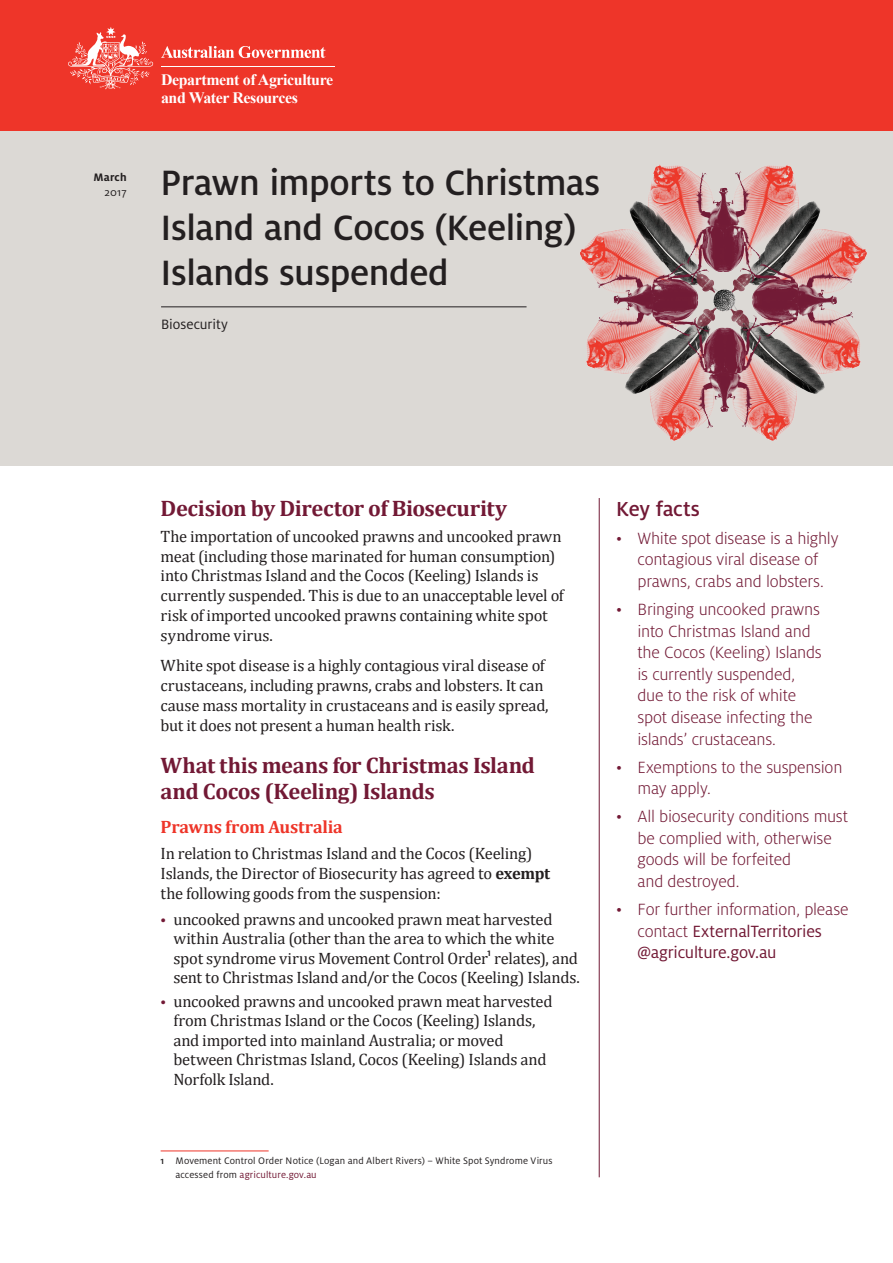
<style>
.page{position:relative;width:893px;height:1263px;background:#fff}
.page>*{position:absolute;margin:0;border:0;box-sizing:border-box;transform-origin:0 0}
.Cover_Heading_1{font:500 39px/45px "Milo Pro";letter-spacing:-.01em;color:#231f20}
.Sub_Heading_2{font:700 22.5px/25.5px "Cambria";letter-spacing:-.015em;color:#721935}
.Key_Points_Header{font:500 22.5px "Milo Pro";letter-spacing:-.01em;color:#721935}
.t1{font:300 18px/21.6px "Milo Pro";letter-spacing:-.015em;color:#721935}
.t2{font:18px/21.6px "Milo Pro";letter-spacing:-.015em;color:#721935}
.Sub_Heading_3{font:700 18px "Cambria";letter-spacing:-.01em;color:#ee3529}
.Body_copy{font:16.5px/19.8px "Cambria";letter-spacing:-.01em;color:#231f20}
.t3{font:700 15.9px/18px "Times New Roman";letter-spacing:-.025em;color:#fff}
.Strategic_Focus_Area{font:15px "Milo Pro";letter-spacing:-.005em;color:#231f20}
.Date{font:700 12px "Milo Pro";letter-spacing:.01em;color:#231f20}
.Date-2{font:12px "Milo Pro";color:#231f20}
.Table_Footnote{font:10.5px/13.5px "Milo Pro";letter-spacing:.01em;color:#231f20}
.t4{font:700 8.7px "Milo Pro";color:#231f20}
.s1{font-weight:700}
.s2{font-size:12.75px;color:#721935}
.s3{font-weight:500}
.s4{color:#721935}
.s5{font-weight:300}
</style>
<div class="page">
<div style="left:0;top:130px;width:893px;height:336px;background:#dcd9d5"></div>
<div style="left:0;top:0;width:893px;height:130px;background:#ee3529"></div>
<svg style="left:161px;top:46px;width:164px;height:12px"></svg>
<hr style="left:161px;top:66px;width:174px;height:1px;background:#fff">
<svg style="left:68px;top:27px;width:85px;height:62px"></svg>
<hr style="left:161px;top:1151px;width:108px;height:1px;background:#ee3529">
<hr style="left:599px;top:498px;width:1px;height:679px;background:#721935">
<img style="left:580px;top:164px;width:287px;height:277px">
<hr style="left:161px;top:306px;width:366px;height:1px;background:#231f20">
<p class="Date" style="left:94px;top:171px;width:35px">March</p>
<p class="Date-2" style="left:104px;top:185px;width:24px">2017</p>
<p class="t3" style="left:161px;top:71px;width:174px">Department of Agriculture and Water Resources</p>
<p class="Cover_Heading_1" style="left:161px;top:161px;width:441px">Prawn imports to Christmas<br>Island and Cocos (Keeling)<br>Islands suspended</p>
<p class="Strategic_Focus_Area" style="left:161px;top:316px;width:68px">Biosecurity</p>
<p class="Sub_Heading_2" style="left:161px;top:494px;width:348px">Decision by Director of Biosecurity</p>
<p class="Body_copy" style="left:161px;top:526px;width:405px">The importation of uncooked prawns and uncooked prawn meat (including those marinated for human consumption) into Christmas Island and the Cocos (Keeling) Islands is currently suspended. This is due to an unacceptable level of risk of imported uncooked prawns containing white spot syndrome virus.</p>
<p class="Body_copy" style="left:161px;top:655px;width:390px">White spot disease is a highly contagious viral disease of crustaceans, including prawns, crabs and lobsters. It can cause mass mortality in crustaceans and is easily spread, but it does not present a human health risk.</p>
<p class="Sub_Heading_2" style="left:161px;top:752px;width:376px">What this means for Christmas Island and Cocos (Keeling) Islands</p>
<p class="Sub_Heading_3" style="left:161px;top:814px;width:184px">Prawns from Australia</p>
<p class="Body_copy" style="left:161px;top:843px;width:391px">In relation to Christmas Island and the Cocos (Keeling)<br>Islands, the Director of Biosecurity has agreed to <span class="s1">exempt </span>the following goods from the suspension:</p>
<p class="Body_copy" style="left:173px;top:909px;width:406px;text-indent:-13px"><span class="s2">•</span> uncooked prawns and uncooked prawn meat harvested within Australia (other than the area to which the white spot syndrome virus Movement Control Order relates), and</p>
<p class="t4" style="left:488px;top:948px;width:5px">1</p>
<p class="Body_copy" style="left:173px;top:967px;width:408px">sent to Christmas Island and/or the Cocos (Keeling) Islands.</p>
<p class="Body_copy" style="left:173px;top:991px;width:381px;text-indent:-13px"><span class="s2">•</span> uncooked prawns and uncooked prawn meat harvested from Christmas Island or the Cocos (Keeling) Islands, and imported into mainland Australia; or moved between Christmas Island, Cocos (Keeling) Islands and Norfolk Island.</p>
<p class="Table_Footnote" style="left:176px;top:1154px;width:379px;text-indent:-15px"><span class="s3">1</span> Movement Control Order Notice (Logan and Albert Rivers) – White Spot Syndrome Virus accessed from <span class="s4">agriculture.gov.au</span></p>
<p class="Key_Points_Header" style="left:616px;top:496px;width:85px">Key facts</p>
<p class="t1" style="left:616px;top:527px;width:224px;text-align:center">• White spot disease is a highly contagious viral disease of prawns, crabs and lobsters.</p>
<p class="t1" style="left:637px;top:599px;width:186px;text-indent:-21px">• Bringing uncooked prawns into Christmas Island and the Cocos (Keeling) Islands is currently suspended, due to the risk of white spot disease infecting the islands’ crustaceans.</p>
<p class="t1" style="left:637px;top:756px;width:206px;text-indent:-21px">• Exemptions to the suspension may apply.</p>
<p class="t1" style="left:637px;top:806px;width:212px;text-indent:-21px">• All biosecurity conditions must be complied with, otherwise goods will be forfeited<br>and destroyed.</p>
<p class="t2" style="left:637px;top:899px;width:213px;text-indent:-21px"><span class="s5">• For further information, please contact</span> ExternalTerritories @agriculture.gov.au</p>
</div>
